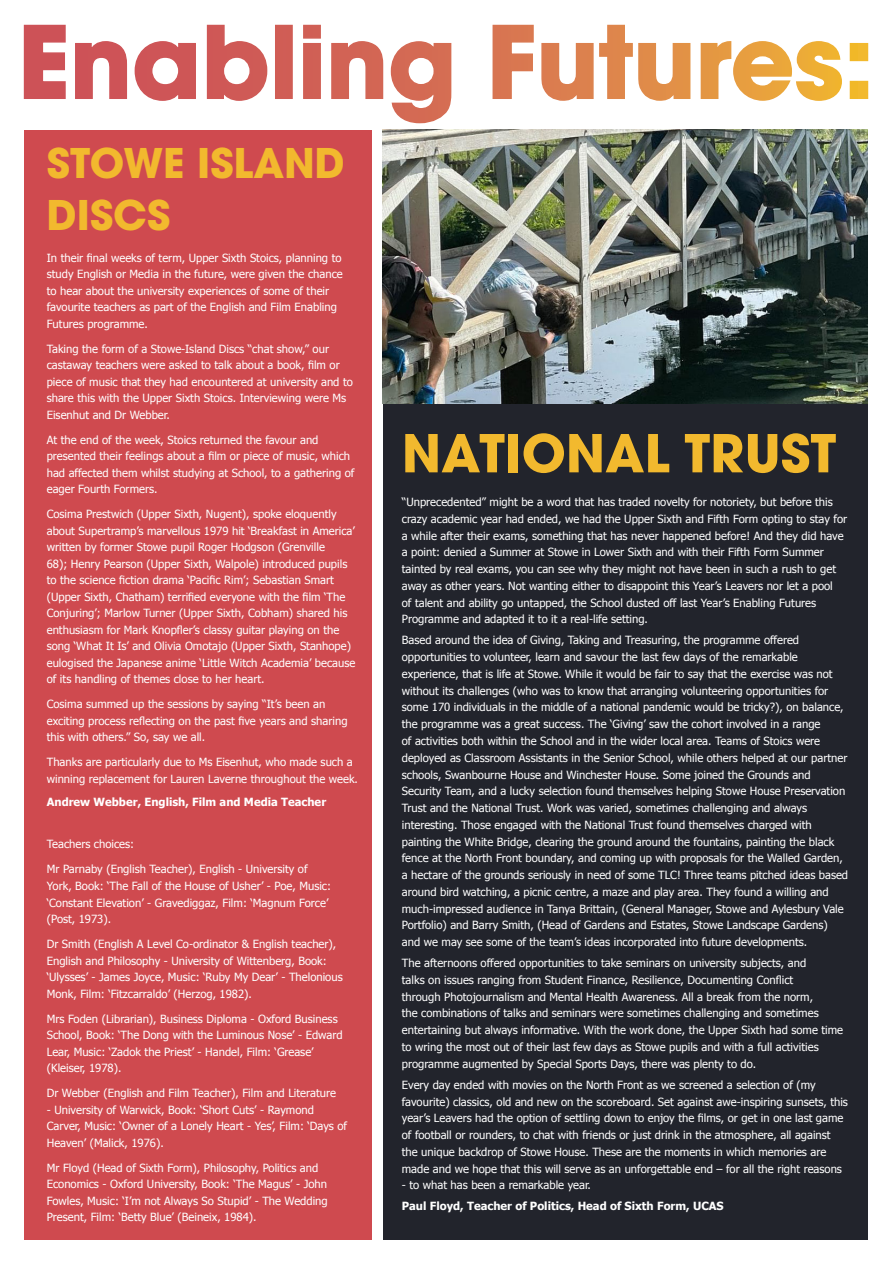
<style>
.page{position:relative;width:893px;height:1263px;background:#fff}
.page>*{position:absolute;margin:0;border:0;box-sizing:border-box;transform-origin:0 0}
.t1{font:700 51.75px "Avant Garde";color:#f2b92e}
.t2{font:700 40.65px/51.4px "Avant Garde";color:#f2b92e}
.t3{font:11.25px/16.5px "Tahoma";color:#fff}
.t4{font:700 11.25px "Tahoma";color:#fff}
</style>
<div class="page">
<div style="left:25px;top:130px;width:347px;height:1109px;background:#cf4a4f"></div>
<div style="left:383px;top:342px;width:484px;height:897px;background:#22242c"></div>
<svg style="left:23px;top:24px;width:846px;height:100px"></svg>
<img style="left:383px;top:130px;width:484px;height:274px">
<p class="t2" style="left:47px;top:138px;width:300px">STOWE ISLAND<br>DISCS</p>
<p class="t3" style="left:47px;top:249px;width:298px">In their final weeks of term, Upper Sixth Stoics, planning to study English or Media in the future, were given the chance to hear about the university experiences of some of their favourite teachers as part of the English and Film Enabling Futures programme.</p>
<p class="t3" style="left:47px;top:340px;width:308px">Taking the form of a Stowe-Island Discs “chat show,” our castaway teachers were asked to talk about a book, film or piece of music that they had encountered at university and to share this with the Upper Sixth Stoics. Interviewing were Ms Eisenhut and Dr Webber.</p>
<p class="t3" style="left:47px;top:431px;width:309px">At the end of the week, Stoics returned the favour and presented their feelings about a film or piece of music, which had affected them whilst studying at School, to a gathering of eager Fourth Formers.</p>
<p class="t3" style="left:47px;top:505px;width:310px">Cosima Prestwich (Upper Sixth, Nugent), spoke eloquently about Supertramp’s marvellous 1979 hit ‘Breakfast in America’ written by former Stowe pupil Roger Hodgson (Grenville<br>68); Henry Pearson (Upper Sixth, Walpole) introduced pupils to the science fiction drama ‘Pacific Rim’; Sebastian Smart (Upper Sixth, Chatham) terrified everyone with the film ‘The Conjuring’; Marlow Turner (Upper Sixth, Cobham) shared his enthusiasm for Mark Knopfler’s classy guitar playing on the song ‘What It Is’ and Olivia Omotajo (Upper Sixth, Stanhope) eulogised the Japanese anime ‘Little Witch Academia’ because of its handling of themes close to her heart.</p>
<p class="t3" style="left:47px;top:695px;width:302px">Cosima summed up the sessions by saying “It’s been an exciting process reflecting on the past five years and sharing this with others.” So, say we all.</p>
<p class="t3" style="left:47px;top:753px;width:313px">Thanks are particularly due to Ms Eisenhut, who made such a winning replacement for Lauren Laverne throughout the week.</p>
<p class="t4" style="left:47px;top:794px;width:281px">Andrew Webber, English, Film and Media Teacher</p>
<p class="t3" style="left:47px;top:836px;width:89px">Teachers choices:</p>
<p class="t3" style="left:47px;top:861px;width:286px">Mr Parnaby (English Teacher), English - University of York, Book: ‘The Fall of the House of Usher’ - Poe, Music: ‘Constant Elevation’ - Gravediggaz, Film: ‘Magnum Force’ (Post, 1973).</p>
<p class="t3" style="left:47px;top:935px;width:297px">Dr Smith (English A Level Co-ordinator &amp; English teacher), English and Philosophy - University of Wittenberg, Book: ‘Ulysses’ - James Joyce, Music: ‘Ruby My Dear’ - Thelonious Monk, Film: ‘Fitzcarraldo’ (Herzog, 1982).</p>
<p class="t3" style="left:47px;top:1010px;width:297px">Mrs Foden (Librarian), Business Diploma - Oxford Business School, Book: ‘The Dong with the Luminous Nose’ - Edward Lear, Music: ‘Zadok the Priest’ - Handel, Film: ‘Grease’ (Kleiser, 1978).</p>
<p class="t3" style="left:47px;top:1084px;width:291px">Dr Webber (English and Film Teacher), Film and Literature</p>
<p class="t3" style="left:47px;top:1101px;width:302px">- University of Warwick, Book: ‘Short Cuts’ - Raymond<br>Carver, Music: ‘Owner of a Lonely Heart - Yes’, Film: ‘Days of<br>Heaven’ (Malick, 1976).</p>
<p class="t3" style="left:47px;top:1159px;width:282px">Mr Floyd (Head of Sixth Form), Philosophy, Politics and Economics - Oxford University, Book: ‘The Magus’ - John Fowles, Music: ‘I’m not Always So Stupid’ - The Wedding Present, Film: ‘Betty Blue’ (Beineix, 1984).</p>
<p class="t1" style="left:402px;top:420px;width:436px">NATIONAL TRUST</p>
<p class="t3" style="left:402px;top:493px;width:447px">“Unprecedented” might be a word that has traded novelty for notoriety, but before this crazy academic year had ended, we had the Upper Sixth and Fifth Form opting to stay for a while after their exams, something that has never happened before! And they did have a point: denied a Summer at Stowe in Lower Sixth and with their Fifth Form Summer tainted by real exams, you can see why they might not have been in such a rush to get away as other years. Not wanting either to disappoint this Year’s Leavers nor let a pool<br>of talent and ability go untapped, the School dusted off last Year’s Enabling Futures Programme and adapted it to it a real-life setting.</p>
<p class="t3" style="left:402px;top:631px;width:448px">Based around the idea of Giving, Taking and Treasuring, the programme offered opportunities to volunteer, learn and savour the last few days of the remarkable experience, that is life at Stowe. While it would be fair to say that the exercise was not without its challenges (who was to know that arranging volunteering opportunities for some 170 individuals in the middle of a national pandemic would be tricky?), on balance, the programme was a great success. The ‘Giving’ saw the cohort involved in a range<br>of activities both within the School and in the wider local area. Teams of Stoics were deployed as Classroom Assistants in the Senior School, while others helped at our partner schools, Swanbourne House and Winchester House. Some joined the Grounds and Security Team, and a lucky selection found themselves helping Stowe House Preservation Trust and the National Trust. Work was varied, sometimes challenging and always interesting. Those engaged with the National Trust found themselves charged with painting the White Bridge, clearing the ground around the fountains, painting the black fence at the North Front boundary, and coming up with proposals for the Walled Garden, a hectare of the grounds seriously in need of some TLC! Three teams pitched ideas based around bird watching, a picnic centre, a maze and play area. They found a willing and much-impressed audience in Tanya Brittain, (General Manager, Stowe and Aylesbury Vale Portfolio) and Barry Smith, (Head of Gardens and Estates, Stowe Landscape Gardens) and we may see some of the team’s ideas incorporated into future developments.</p>
<p class="t3" style="left:402px;top:954px;width:443px">The afternoons offered opportunities to take seminars on university subjects, and<br>talks on issues ranging from Student Finance, Resilience, Documenting Conflict<br>through Photojournalism and Mental Health Awareness. All a break from the norm,<br>the combinations of talks and seminars were sometimes challenging and sometimes entertaining but always informative. With the work done, the Upper Sixth had some time to wring the most out of their last few days as Stowe pupils and with a full activities programme augmented by Special Sports Days, there was plenty to do.</p>
<p class="t3" style="left:402px;top:1076px;width:448px">Every day ended with movies on the North Front as we screened a selection of (my favourite) classics, old and new on the scoreboard. Set against awe-inspiring sunsets, this year’s Leavers had the option of settling down to enjoy the films, or get in one last game of football or rounders, to chat with friends or just drink in the atmosphere, all against the unique backdrop of Stowe House. These are the moments in which memories are made and we hope that this will serve as an unforgettable end – for all the right reasons</p>
<p class="t3" style="left:402px;top:1176px;width:191px">- to what has been a remarkable year.</p>
<p class="t4" style="left:402px;top:1198px;width:323px">Paul Floyd, Teacher of Politics, Head of Sixth Form, UCAS</p>
</div>
